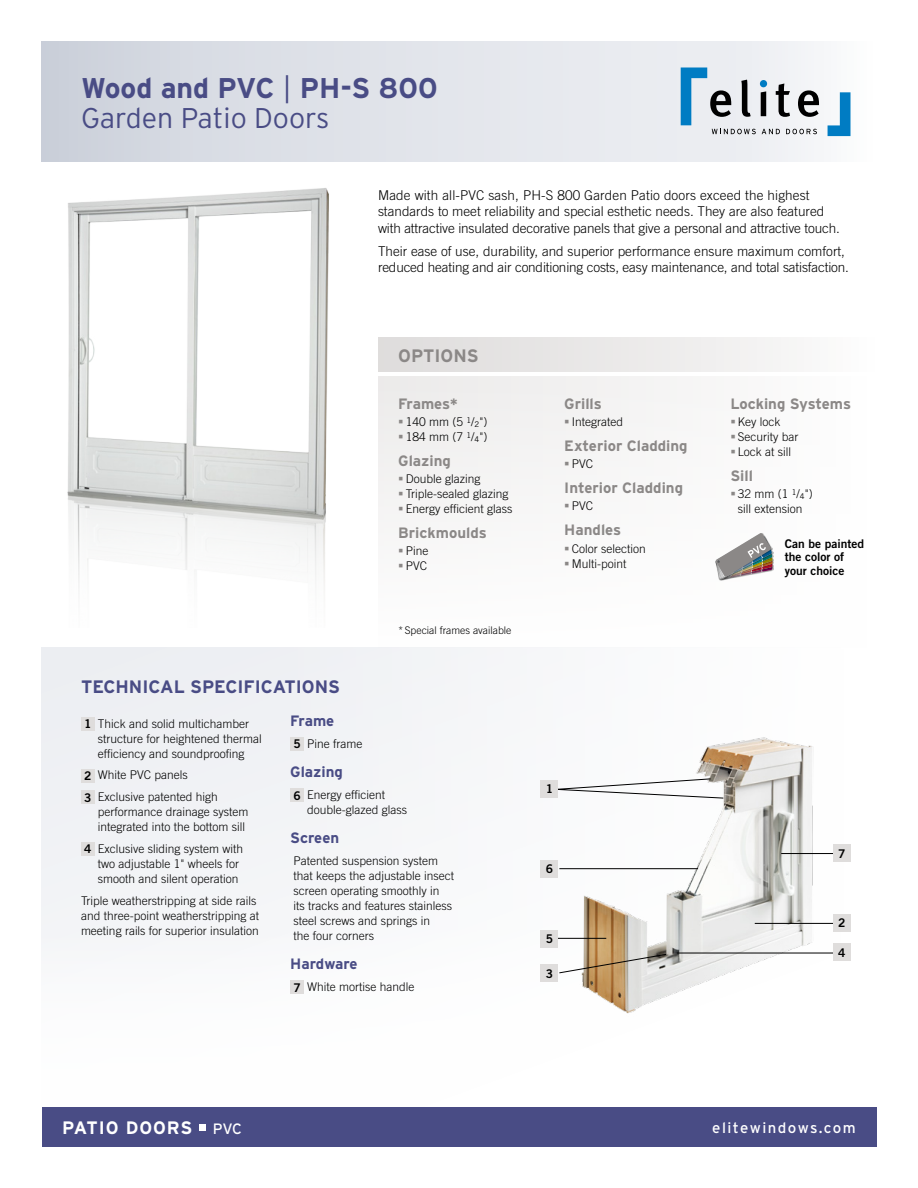
<style>
.page{position:relative;width:918px;height:1188px;background:#fff}
.page>*{position:absolute;margin:0;border:0;box-sizing:border-box;transform-origin:0 0}
.t1{font:700 28.5px/30px "Interstate";color:#494c85}
.t2{font:700 18px "Interstate";color:#494c85}
.t3{font:700 18px "Interstate";letter-spacing:.05em;color:#fff}
.t4{font:700 18px "Interstate";color:#8b8887}
.t5{font:700 15px "Interstate";color:#8b8887}
.t6{font:700 15px "Interstate";color:#494c85}
.t7{font:15px "Interstate";letter-spacing:.1em;color:#fff}
.t8{font:300 13.5px/16.5px "Trade Gothic";color:#000}
.t9{font:300 12px/15px "Trade Gothic";color:#000}
.t10{font:12px/13.5px "Trade Gothic Bold Two";color:#000}
.t11{font:300 10.5px "Trade Gothic";color:#000}
.s1{font-weight:300}
.s2{font-weight:400;font-size:7.8px}
.s3{font-family:"Trade Gothic Bold Two";font-weight:400}
.s4{font-weight:400;font-size:15px}
</style>
<div class="page">
<div style="left:42px;top:648px;width:834px;height:498px;background:#f8f9fa"></div>
<div style="left:42px;top:42px;width:834px;height:120px;background:linear-gradient(to right,#cfd3dd,#f6f7f9)"></div>
<div style="left:42px;top:1107px;width:834px;height:39px;background:#494c85"></div>
<div style="left:81px;top:717px;width:13px;height:14px;background:#dfdddc"></div>
<div style="left:81px;top:769px;width:13px;height:13px;background:#dfdddc"></div>
<div style="left:81px;top:791px;width:13px;height:13px;background:#dfdddc"></div>
<div style="left:81px;top:842px;width:13px;height:14px;background:#dfdddc"></div>
<div style="left:290px;top:737px;width:14px;height:14px;background:#dfdddc"></div>
<div style="left:290px;top:789px;width:14px;height:13px;background:#dfdddc"></div>
<div style="left:290px;top:981px;width:14px;height:13px;background:#dfdddc"></div>
<img style="left:48px;top:150px;width:291px;height:440px">
<img style="left:558px;top:737px;width:275px;height:276px">
<svg style="left:559px;top:954px;width:108px;height:20px"></svg>
<div style="left:541px;top:964px;width:17px;height:18px;background:#dfdddc"></div>
<hr style="left:559px;top:868px;width:139px;height:1px;background:#000">
<div style="left:541px;top:860px;width:17px;height:18px;background:#dfdddc"></div>
<hr style="left:677px;top:953px;width:163px;height:1px;background:#000">
<hr style="left:755px;top:923px;width:85px;height:1px;background:#000">
<hr style="left:781px;top:853px;width:59px;height:1px;background:#000">
<svg style="left:558px;top:778px;width:166px;height:21px"></svg>
<div style="left:541px;top:780px;width:17px;height:18px;background:#dfdddc"></div>
<div style="left:833px;top:944px;width:17px;height:17px;background:#dfdddc"></div>
<div style="left:833px;top:914px;width:17px;height:18px;background:#dfdddc"></div>
<div style="left:833px;top:845px;width:17px;height:17px;background:#dfdddc"></div>
<hr style="left:546px;top:938px;width:60px;height:1px;background:#000">
<div style="left:541px;top:930px;width:17px;height:18px;background:#dfdddc"></div>
<div style="left:378px;top:376px;width:498px;height:272px;background:#fafaf9"></div>
<div style="left:378px;top:338px;width:498px;height:34px;background:linear-gradient(to right,#dddbda,#fbfbfb)"></div>
<svg style="left:716px;top:533px;width:57px;height:46px"></svg>
<svg style="left:200px;top:1125px;width:6px;height:6px"></svg>
<svg style="left:828px;top:92px;width:22px;height:44px"></svg>
<svg style="left:681px;top:68px;width:138px;height:66px"></svg>
<svg style="left:399px;top:420px;width:4px;height:3px"></svg>
<svg style="left:399px;top:435px;width:4px;height:3px"></svg>
<h1 class="t1" style="left:81px;top:73px;width:358px">Wood and PVC <span class="s1">|</span> PH-S 800<br><span class="s1">Garden Patio Doors</span></h1>
<p class="t8" style="left:378px;top:186px;width:463px">Made with all-PVC sash, PH-S 800 Garden Patio doors exceed the highest standards to meet reliability and special esthetic needs. They are also featured with attractive insulated decorative panels that give a personal and attractive touch.</p>
<p class="t8" style="left:378px;top:243px;width:473px">Their ease of use, durability, and superior performance ensure maximum comfort, reduced heating and air conditioning costs, easy maintenance, and total satisfaction.</p>
<h2 class="t4" style="left:398px;top:345px;width:82px">OPTIONS</h2>
<p class="t5" style="left:398px;top:395px;width:61px">Frames*</p>
<p class="t9" style="left:406px;top:414px;width:83px">140 mm (5 <sup>1</sup>/<span class="s2">2</span>")<br>184 mm (7 <sup>1</sup>/<span class="s2">4</span>")</p>
<p class="t5" style="left:398px;top:452px;width:54px">Glazing</p>
<p class="t9" style="left:406px;top:471px;width:108px">Double glazing<br>Triple-sealed glazing<br>Energy efficient glass</p>
<p class="t5" style="left:398px;top:524px;width:90px">Brickmoulds</p>
<p class="t9" style="left:406px;top:544px;width:24px">Pine<br>PVC</p>
<h2 class="t2" style="left:81px;top:677px;width:261px">TECHNICAL SPECIFICATIONS</h2>
<p class="t11" style="left:398px;top:624px;width:115px">*Special frames available</p>
<p class="t9" style="left:98px;top:716px;width:166px;text-indent:-14px"><span class="s3">1</span> Thick and solid multichamber structure for heightened thermal efficiency and soundproofing</p>
<p class="t9" style="left:84px;top:764px;width:135px;line-height:21.8px"><span class="s3">2</span> White PVC panels<br><span class="s3">3</span> Exclusive patented high</p>
<p class="t9" style="left:98px;top:804px;width:152px">performance drainage system integrated into the bottom sill</p>
<p class="t9" style="left:98px;top:841px;width:147px;text-indent:-14px"><span class="s3">4</span> Exclusive sliding system with two adjustable 1" wheels for smooth and silent operation</p>
<p class="t9" style="left:81px;top:893px;width:180px">Triple weatherstripping at side rails and three-point weatherstripping at meeting rails for superior insulation</p>
<p class="t6" style="left:290px;top:713px;width:46px">Frame</p>
<p class="t9" style="left:293px;top:736px;width:71px"><span class="s3">5</span> Pine frame</p>
<p class="t6" style="left:290px;top:764px;width:54px">Glazing</p>
<p class="t9" style="left:307px;top:787px;width:101px;text-indent:-14px"><span class="s3">6</span> Energy efficient double-glazed glass</p>
<p class="t6" style="left:290px;top:830px;width:50px">Screen</p>
<p class="t9" style="left:294px;top:853px;width:162px">Patented suspension system that keeps the adjustable insect screen operating smoothly in<br>its tracks and features stainless steel screws and springs in<br>the four corners</p>
<p class="t6" style="left:290px;top:956px;width:69px">Hardware</p>
<p class="t9" style="left:293px;top:979px;width:123px"><span class="s3">7</span> White mortise handle</p>
<p class="t5" style="left:564px;top:395px;width:39px">Grills</p>
<p class="t9" style="left:572px;top:414px;width:53px">Integrated</p>
<p class="t5" style="left:564px;top:437px;width:125px">Exterior Cladding</p>
<p class="t9" style="left:572px;top:456px;width:23px">PVC</p>
<p class="t5" style="left:564px;top:479px;width:120px">Interior Cladding</p>
<p class="t9" style="left:572px;top:499px;width:23px">PVC</p>
<p class="t5" style="left:564px;top:522px;width:58px">Handles</p>
<p class="t9" style="left:572px;top:541px;width:75px">Color selection<br>Multi-point</p>
<p class="t10" style="left:546px;top:782px;width:9px">1</p>
<p class="t10" style="left:546px;top:862px;width:9px">6</p>
<p class="t10" style="left:546px;top:932px;width:9px">5</p>
<p class="t10" style="left:546px;top:966px;width:9px">3</p>
<p class="t5" style="left:730px;top:395px;width:122px">Locking Systems</p>
<p class="t9" style="left:738px;top:414px;width:62px">Key lock<br>Security bar<br>Lock at sill</p>
<p class="t5" style="left:730px;top:467px;width:24px">Sill</p>
<p class="t9" style="left:738px;top:486px;width:76px">32 mm (1 <sup>1</sup>/<span class="s2">4</span>") sill extension</p>
<p class="t10" style="left:785px;top:537px;width:81px">Can be painted the color of your choice</p>
<p class="t10" style="left:838px;top:847px;width:9px">7</p>
<p class="t10" style="left:838px;top:916px;width:9px">2</p>
<p class="t10" style="left:838px;top:945px;width:9px">4</p>
<h2 class="t3" style="left:62px;top:1117px;width:181px">PATIO DOORS <span class="s4">PVC</span></h2>
<p class="t7" style="left:712px;top:1119px;width:145px">elitewindows.com</p>
</div>
